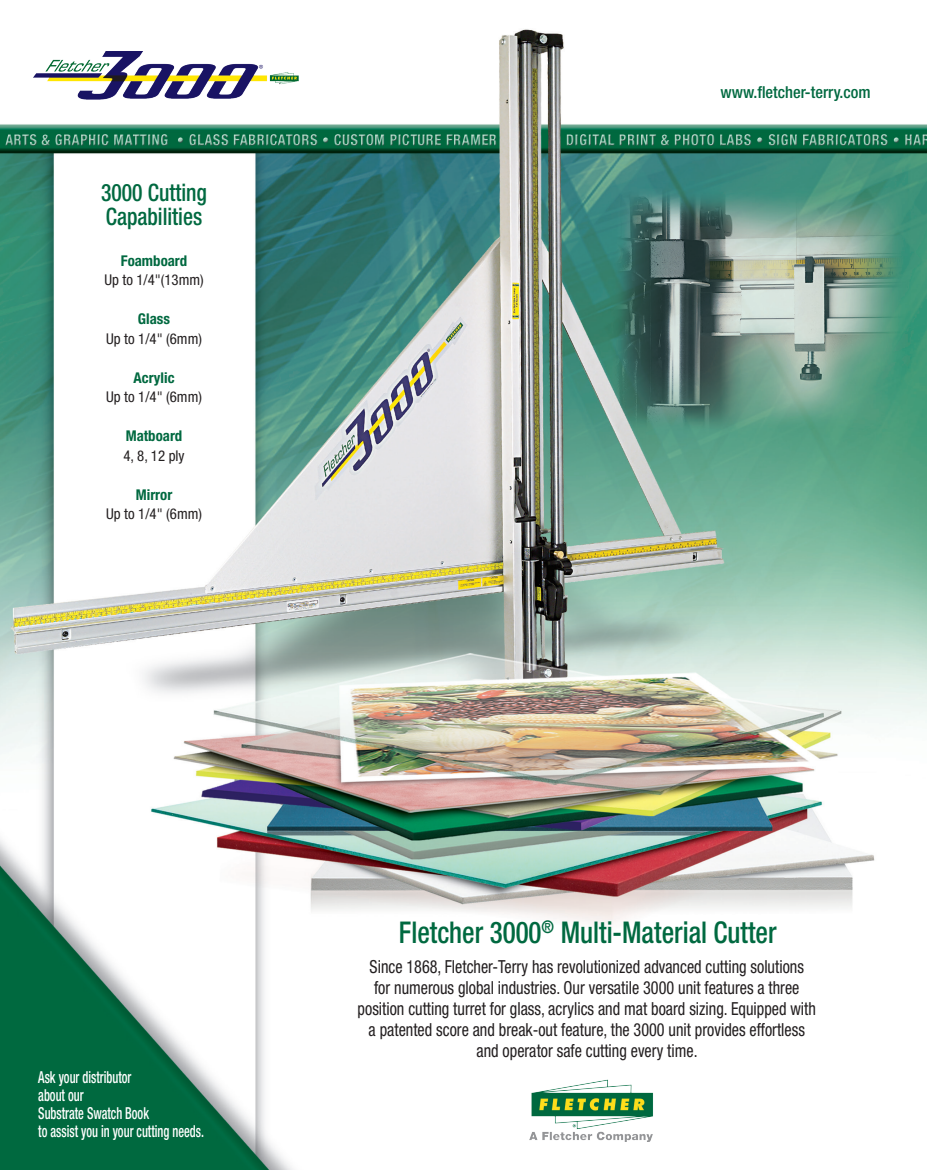
<style>
.page{position:relative;width:927px;height:1170px;background:#fff}
.page>*{position:absolute;margin:0;border:0;box-sizing:border-box;transform-origin:0 0}
.t1{font:500 condensed 30px "Helvetica Neue LT Std";color:#006940;scale:.9 1}
.t2{font:500 condensed 24px/24px "Helvetica Neue LT Std";color:#006940;scale:.9 1}
.t3{font:condensed 18px/21px "Helvetica Neue LT Std";color:#231f20;text-align:center;scale:.9 1}
.t4{font:500 condensed 16.5px/18px "Helvetica Neue LT Std";color:#fff;scale:.75 1}
.t5{font:500 condensed 16.5px "Helvetica Neue LT Std";color:#006940}
.t6{font:condensed 14.85px "Helvetica Neue LT Std";color:#231f20}
.t7{font:700 condensed 14.85px "Helvetica Neue LT Std";color:#006940}
</style>
<div class="page">
<img style="left:0;top:29px;width:927px;height:1141px">
<img style="left:530px;top:1079px;width:124px;height:63px">
<img style="left:34px;top:51px;width:265px;height:48px">
<h2 class="t2" style="left:101px;top:180px;width:119px">3000 Cutting<br>Capabilities</h2>
<p class="t7" style="left:121px;top:251px;width:68px">Foamboard</p>
<p class="t6" style="left:104px;top:271px;width:101px">Up to 1/4"(13mm)</p>
<p class="t7" style="left:138px;top:310px;width:34px">Glass</p>
<p class="t6" style="left:106px;top:330px;width:97px">Up to 1/4" (6mm)</p>
<p class="t7" style="left:134px;top:368px;width:42px">Acrylic</p>
<p class="t6" style="left:106px;top:388px;width:97px">Up to 1/4" (6mm)</p>
<p class="t7" style="left:126px;top:427px;width:58px">Matboard</p>
<p class="t6" style="left:124px;top:447px;width:63px">4, 8, 12 ply</p>
<p class="t7" style="left:136px;top:485px;width:38px">Mirror</p>
<p class="t6" style="left:106px;top:505px;width:97px">Up to 1/4" (6mm)</p>
<p class="t5" style="left:720px;top:83px;width:152px">www.fletcher-terry.com</p>
<p class="t4" style="left:38px;top:1068px;width:223px">Ask your distributor<br>about our<br>Substrate Swatch Book<br>to assist you in your cutting needs.</p>
<h1 class="t1" style="left:399px;top:914px;width:421px">Fletcher 3000<sup>®</sup> Multi-Material Cutter</h1>
<p class="t3" style="left:358px;top:956px;width:511px">Since 1868, Fletcher-Terry has revolutionized advanced cutting solutions<br>for numerous global industries. Our versatile 3000 unit features a three position cutting turret for glass, acrylics and mat board sizing. Equipped with a patented score and break-out feature, the 3000 unit provides effortless and operator safe cutting every time.</p>
</div>
